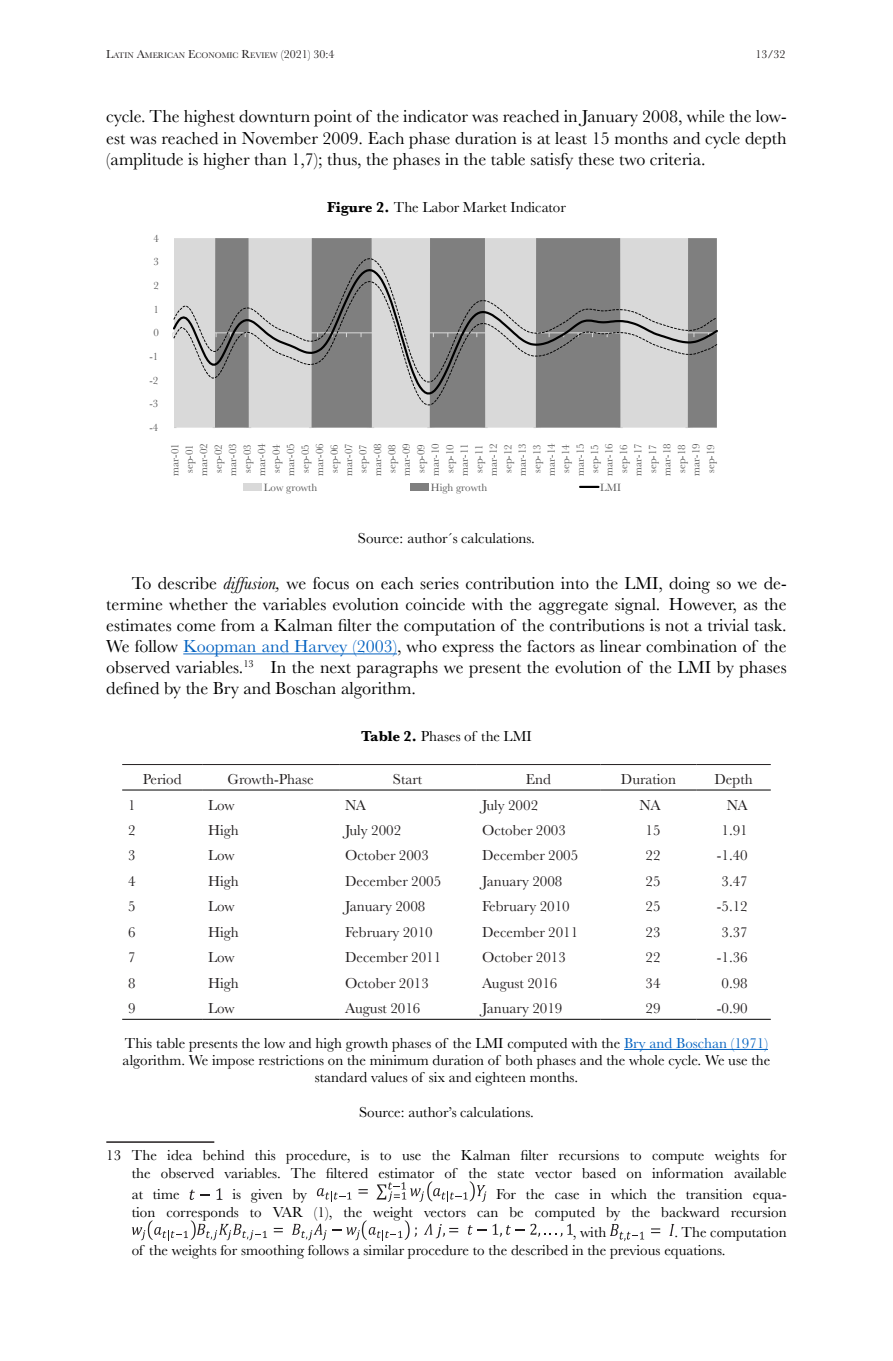
<style>
.page{position:relative;width:893px;height:1361px;background:#fff}
.page>*{position:absolute;margin:0;border:0;box-sizing:border-box;transform-origin:0 0}
.t1{font:18px/21px "Baskerville";color:#000;text-align:justify}
.t2{font:15px/18px "Baskerville";color:#000;text-align:right}
.t3{font:15px "Baskerville";color:#231f20}
.t4{font:12px "Baskerville";color:#231f20}
.t5{font:10.95px/14.5px "Baskerville";color:#595959;text-align:justify}
.t6{font:8.4px "Baskerville";color:#231f20}
.s1{font-size:12px}
.s2{font-weight:700}
.s3{font-style:italic}
.s4{color:#0563c1}
</style>
<div class="page">
<hr style="left:183px;top:653px;width:214px;height:1px;background:#0563c1">
<hr style="left:624px;top:1049px;width:144px;height:1px;background:#0563c1">
<svg style="left:174px;top:238px;width:543px;height:190px;background:#aeaeae"></svg>
<svg style="left:174px;top:395px;width:543px;height:10px;background:#acacac"></svg>
<svg style="left:174px;top:258px;width:542px;height:10px;background:#adadad"></svg>
<svg style="left:173px;top:268px;width:545px;height:127px;background:#a7a7a7"></svg>
<div style="left:244px;top:483px;width:18px;height:7px;background:#d9d9d9"></div>
<div style="left:411px;top:483px;width:18px;height:7px;background:#7f7f7f"></div>
<svg style="left:580px;top:486px;width:18px;height:2px"></svg>
<hr style="left:122px;top:764px;width:80px;height:1px;background:#231f20">
<hr style="left:202px;top:764px;width:137px;height:1px;background:#231f20">
<hr style="left:339px;top:764px;width:137px;height:1px;background:#231f20">
<hr style="left:476px;top:764px;width:125px;height:1px;background:#231f20">
<hr style="left:601px;top:764px;width:95px;height:1px;background:#231f20">
<hr style="left:696px;top:764px;width:75px;height:1px;background:#231f20">
<hr style="left:122px;top:789px;width:80px;height:1px;background:#000">
<hr style="left:202px;top:789px;width:137px;height:1px;background:#000">
<hr style="left:339px;top:789px;width:137px;height:1px;background:#000">
<hr style="left:476px;top:789px;width:125px;height:1px;background:#000">
<hr style="left:601px;top:789px;width:95px;height:1px;background:#000">
<hr style="left:696px;top:789px;width:75px;height:1px;background:#000">
<hr style="left:122px;top:1019px;width:80px;height:1px;background:#000">
<hr style="left:202px;top:1019px;width:137px;height:1px;background:#000">
<hr style="left:339px;top:1019px;width:137px;height:1px;background:#000">
<hr style="left:476px;top:1019px;width:125px;height:1px;background:#000">
<hr style="left:601px;top:1019px;width:95px;height:1px;background:#000">
<hr style="left:696px;top:1019px;width:75px;height:1px;background:#000">
<hr style="left:106px;top:1141px;width:108px;height:2px;background:#231f20">
<svg style="left:189px;top:1189px;width:21px;height:11px"></svg>
<svg style="left:216px;top:1188px;width:6px;height:12px"></svg>
<svg style="left:317px;top:1188px;width:35px;height:13px"></svg>
<svg style="left:358px;top:1189px;width:10px;height:4px"></svg>
<svg style="left:377px;top:1181px;width:109px;height:20px"></svg>
<svg style="left:132px;top:1220px;width:135px;height:20px"></svg>
<svg style="left:274px;top:1228px;width:9px;height:4px"></svg>
<svg style="left:292px;top:1220px;width:125px;height:20px"></svg>
<svg style="left:424px;top:1223px;width:34px;height:15px"></svg>
<svg style="left:468px;top:1223px;width:105px;height:14px"></svg>
<svg style="left:610px;top:1224px;width:34px;height:17px"></svg>
<svg style="left:651px;top:1228px;width:9px;height:5px"></svg>
<svg style="left:669px;top:1224px;width:5px;height:12px"></svg>
<p class="t6" style="left:106px;top:49px;width:230px"><span class="s1">L</span>ATIN <span class="s1">A</span>MERICAN <span class="s1">E</span>CONOMIC <span class="s1">R</span>EVIEW <span class="s1">(2021) 30:4</span></p>
<p class="t4" style="left:755px;top:46px;width:32px">13/32</p>
<p class="t1" style="left:106px;top:106px;width:682px">cycle. The highest downturn point of the indicator was reached in January 2008, while the low&shy;est was reached in November 2009. Each phase duration is at least 15 months and cycle depth (amplitude is higher than 1,7); thus, the phases in the table satisfy these two criteria.</p>
<p class="t2" style="left:327px;top:198px;width:240px"><span class="s2">Figure 2.</span> The Labor Market Indicator</p>
<p class="t5" style="left:154px;top:231px;width:7px">4</p>
<p class="t5" style="left:154px;top:255px;width:7px">3</p>
<p class="t5" style="left:154px;top:278px;width:7px">2</p>
<p class="t5" style="left:154px;top:302px;width:7px">1</p>
<p class="t5" style="left:154px;top:326px;width:7px">0</p>
<p class="t5" style="left:149px;top:349px;width:10px">-1</p>
<p class="t5" style="left:149px;top:373px;width:10px">-2</p>
<p class="t5" style="left:149px;top:397px;width:10px">-3</p>
<p class="t5" style="left:149px;top:420px;width:10px">-4</p>
<p class="t5" style="left:168px;top:476px;width:34px;rotate:-90deg">mar-01 sep-01 mar-02 sep-02 mar-03 sep-03 mar-04 sep-04 mar-05 sep-05 mar-06 sep-06 mar-07 sep-07 mar-08 sep-08 mar-09 sep-09 mar-10 sep-10 mar-11 sep-11 mar-12 sep-12 mar-13 sep-13 mar-14 sep-14 mar-15 sep-15 mar-16 sep-16 mar-17 sep-17 mar-18 sep-18 mar-19 sep-19</p>
<p class="t5" style="left:264px;top:480px;width:55px">Low growth</p>
<p class="t5" style="left:431px;top:480px;width:58px">High growth</p>
<p class="t5" style="left:600px;top:480px;width:22px">LMI</p>
<p class="t2" style="left:358px;top:529px;width:179px">Source: author´s calculations.</p>
<p class="t1" style="left:106px;top:573px;width:682px;text-indent:26px">To describe <span class="s3">diffusion,</span> we focus on each series contribution into the LMI, doing so we de&shy;termine whether the variables evolution coincide with the aggregate signal. However, as the estimates come from a Kalman filter the computation of the contributions is not a trivial task.<br>We follow <span class="s4">Koopman and Harvey (2003)</span>, who express the factors as linear combination of the observed variables.<sup>13</sup> In the next paragraphs we present the evolution of the LMI by phases defined by the Bry and Boschan algorithm.</p>
<p class="t2" style="left:361px;top:727px;width:172px"><span class="s2">Table 2.</span> Phases of the LMI</p>
<p class="t3" style="left:143px;top:769px;width:40px">Period</p>
<p class="t3" style="left:227px;top:769px;width:88px">Growth-Phase</p>
<p class="t3" style="left:393px;top:769px;width:31px">Start</p>
<p class="t3" style="left:526px;top:769px;width:27px">End</p>
<p class="t3" style="left:621px;top:769px;width:57px">Duration</p>
<p class="t3" style="left:714px;top:769px;width:40px">Depth</p>
<p class="t3" style="left:128px;top:795px;width:9px">1</p>
<p class="t3" style="left:208px;top:795px;width:28px">Low</p>
<p class="t3" style="left:345px;top:795px;width:22px">NA</p>
<p class="t3" style="left:482px;top:795px;width:58px">July 2002</p>
<p class="t3" style="left:640px;top:795px;width:22px">NA</p>
<p class="t3" style="left:727px;top:795px;width:22px">NA</p>
<p class="t3" style="left:128px;top:820px;width:9px">2</p>
<p class="t3" style="left:208px;top:820px;width:32px">High</p>
<p class="t3" style="left:345px;top:820px;width:58px">July 2002</p>
<p class="t3" style="left:482px;top:820px;width:85px">October 2003</p>
<p class="t3" style="left:646px;top:820px;width:16px">15</p>
<p class="t3" style="left:721px;top:820px;width:28px">1.91</p>
<p class="t3" style="left:128px;top:846px;width:9px">3</p>
<p class="t3" style="left:208px;top:846px;width:28px">Low</p>
<p class="t3" style="left:345px;top:846px;width:85px">October 2003</p>
<p class="t3" style="left:482px;top:846px;width:98px">December 2005</p>
<p class="t3" style="left:646px;top:846px;width:16px">22</p>
<p class="t3" style="left:717px;top:846px;width:32px">-1.40</p>
<p class="t3" style="left:128px;top:871px;width:9px">4</p>
<p class="t3" style="left:208px;top:871px;width:32px">High</p>
<p class="t3" style="left:345px;top:871px;width:98px">December 2005</p>
<p class="t3" style="left:482px;top:871px;width:82px">January 2008</p>
<p class="t3" style="left:646px;top:871px;width:16px">25</p>
<p class="t3" style="left:721px;top:871px;width:28px">3.47</p>
<p class="t3" style="left:128px;top:897px;width:9px">5</p>
<p class="t3" style="left:208px;top:897px;width:28px">Low</p>
<p class="t3" style="left:345px;top:897px;width:82px">January 2008</p>
<p class="t3" style="left:482px;top:897px;width:89px">February 2010</p>
<p class="t3" style="left:646px;top:897px;width:16px">25</p>
<p class="t3" style="left:717px;top:897px;width:32px">-5.12</p>
<p class="t3" style="left:128px;top:922px;width:9px">6</p>
<p class="t3" style="left:208px;top:922px;width:32px">High</p>
<p class="t3" style="left:345px;top:922px;width:89px">February 2010</p>
<p class="t3" style="left:482px;top:922px;width:98px">December 2011</p>
<p class="t3" style="left:646px;top:922px;width:16px">23</p>
<p class="t3" style="left:721px;top:922px;width:28px">3.37</p>
<p class="t3" style="left:128px;top:948px;width:9px">7</p>
<p class="t3" style="left:208px;top:948px;width:28px">Low</p>
<p class="t3" style="left:345px;top:948px;width:98px">December 2011</p>
<p class="t3" style="left:482px;top:948px;width:85px">October 2013</p>
<p class="t3" style="left:646px;top:948px;width:16px">22</p>
<p class="t3" style="left:717px;top:948px;width:32px">-1.36</p>
<p class="t3" style="left:128px;top:973px;width:9px">8</p>
<p class="t3" style="left:208px;top:973px;width:32px">High</p>
<p class="t3" style="left:345px;top:973px;width:85px">October 2013</p>
<p class="t3" style="left:482px;top:973px;width:77px">August 2016</p>
<p class="t3" style="left:646px;top:973px;width:16px">34</p>
<p class="t3" style="left:721px;top:973px;width:28px">0.98</p>
<p class="t3" style="left:128px;top:999px;width:9px">9</p>
<p class="t3" style="left:208px;top:999px;width:28px">Low</p>
<p class="t3" style="left:345px;top:999px;width:77px">August 2016</p>
<p class="t3" style="left:482px;top:999px;width:82px">January 2019</p>
<p class="t3" style="left:646px;top:999px;width:16px">29</p>
<p class="t3" style="left:717px;top:999px;width:32px">-0.90</p>
<p class="t2" style="left:123px;top:1034px;width:649px;line-height:17.2px;text-align:center">This table presents the low and high growth phases of the LMI computed with the <span class="s4">Bry and Boschan (1971) </span>algorithm. We impose restrictions on the minimum duration of both phases and the whole cycle. We use the standard values of six and eighteen months.</p>
<p class="t2" style="left:359px;top:1103px;width:176px">Source: author’s calculations.</p>
<p class="t2" style="left:106px;top:1146px;width:682px">13 The idea behind this procedure, is to use the Kalman filter recursions to compute weights for the observed variables. The filtered estimator of the state vector based on information available</p>
<p class="t2" style="left:132px;top:1185px;width:49px">at time</p>
<p class="t2" style="left:232px;top:1185px;width:76px">is given by</p>
<p class="t2" style="left:132px;top:1185px;width:656px">For the case in which the transition equa-<br>tion corresponds to VAR (1), the weight vectors can be computed by the backward recursion</p>
<p class="t2" style="left:573px;top:1223px;width:35px">, with</p>
<p class="t2" style="left:132px;top:1223px;width:656px;text-align:left;text-indent:542px">. The computation of the weights for smoothing follows a similar procedure to the described in the previous equations.</p>
</div>
